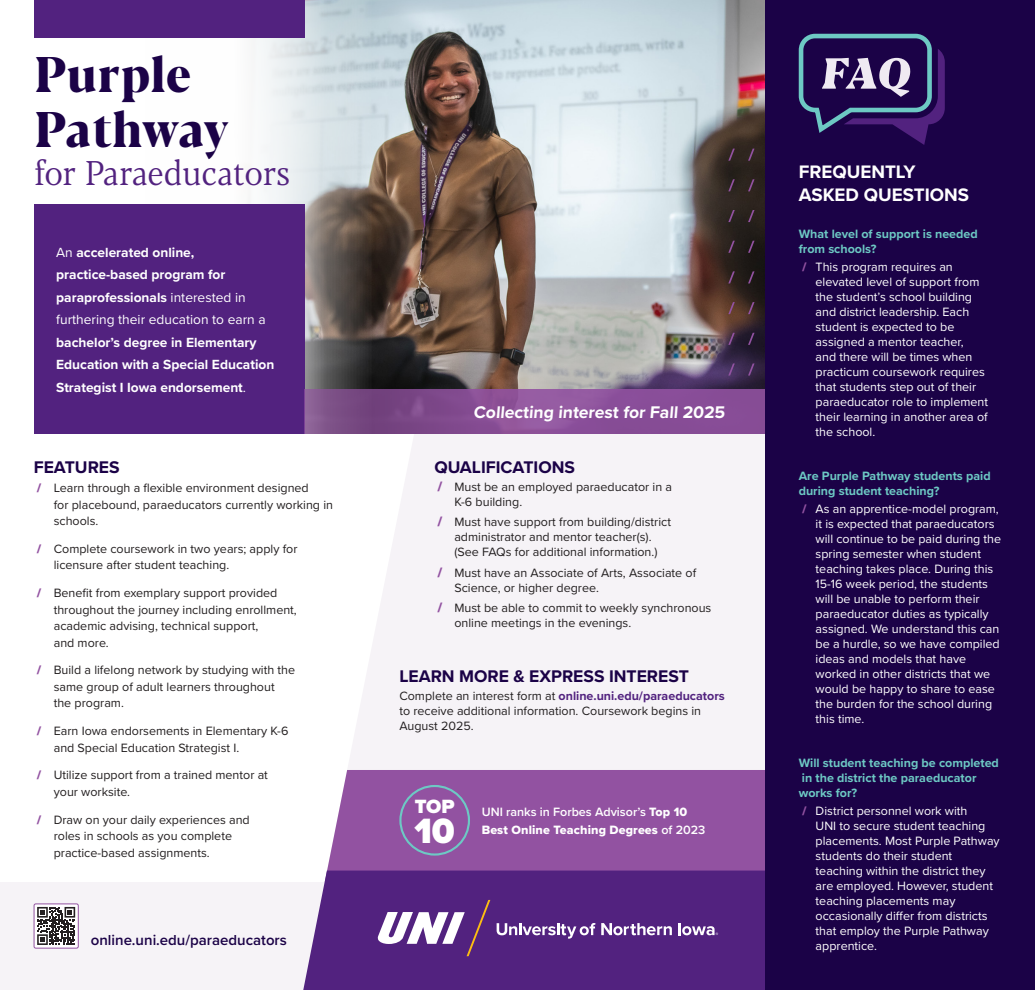
<style>
.page{position:relative;width:1035px;height:990px;background:#fff}
.page>*{position:absolute;margin:0;border:0;box-sizing:border-box;transform-origin:0 0}
.t1{font:700 expanded 49.75px/55.4px "Blacker Pro Dis";letter-spacing:.015em;color:#1b0247;scale:.93 1}
.t2{font:900 36.5px "Proxima Nova";color:#fff}
.t3{font:34.12px "Blacker Pro Tx";letter-spacing:-.015em;color:#52227f;scale:.93 1}
.t4{font:900 19.88px "Proxima Nova";color:#fff}
.t5{font:700 18.75px/22.5px "Proxima Nova";color:#fff}
.t6{font:700 17.5px "Proxima Nova";color:#1b0247}
.t7{font:700 17.5px "Proxima Nova";color:#fff}
.t8{font:600 15px "Proxima Nova";color:#1b0247}
.t9{font:700 13.75px/22.5px "Proxima Nova";color:#fff}
.t10{font:12.5px/16.5px "Proxima Nova";color:#231f20}
.t11{font:12.5px/15px "Proxima Nova";color:#fff}
.t12{font:700 12.5px/15px "Proxima Nova";color:#6dc9c4}
.t13{font:600 12.5px/17.5px "Proxima Nova";color:#fff}
.s1{font-weight:400}
.s2{font-weight:900;color:#9252a1}
.s3{font-weight:900;font-size:13.75px;color:#9252a1}
.s4{font-weight:700;color:#52227f}
.s5{font-family:"Proxima Nova Extrabld";font-weight:400}
</style>
<div class="page">
<svg style="left:303px;top:433px;width:462px;height:337px;fill:#f6f3f7"></svg>
<div style="left:326px;top:770px;width:439px;height:101px;background:#9252a1"></div>
<div style="left:0;top:882px;width:378px;height:108px;background:#f6f3f7"></div>
<div style="left:303px;top:871px;width:462px;height:119px;background:#52227f"></div>
<div style="left:765px;top:0;width:270px;height:990px;background:#1b0247"></div>
<img style="left:372px;top:0;width:393px;height:389px">
<svg style="left:34px;top:0;width:338px;height:389px"></svg>
<div style="left:34px;top:0;width:271px;height:37px;background:#52227f"></div>
<div style="left:34px;top:204px;width:271px;height:229px;background:#52227f"></div>
<svg style="left:304px;top:389px;width:461px;height:44px;background:#854e92"></svg>
<div style="left:399px;top:785px;width:71px;height:71px;border:2px solid #6dc9c4;border-radius:50%"></div>
<svg style="left:34px;top:904px;width:43px;height:44px"></svg>
<div style="left:34px;top:904px;width:45px;height:44px;border:1px solid #9252a1;border-radius:2px"></div>
<svg style="left:378px;top:900px;width:112px;height:56px"></svg>
<svg style="left:497px;top:923px;width:175px;height:16px"></svg>
<svg style="left:678px;top:923px;width:40px;height:12px"></svg>
<svg style="left:798px;top:33px;width:147px;height:112px"></svg>
<svg style="left:748px;top:149px;width:7px;height:12px"></svg>
<svg style="left:748px;top:179px;width:7px;height:12px"></svg>
<svg style="left:748px;top:210px;width:7px;height:12px"></svg>
<svg style="left:748px;top:241px;width:7px;height:12px"></svg>
<svg style="left:748px;top:271px;width:7px;height:12px"></svg>
<svg style="left:748px;top:302px;width:7px;height:12px"></svg>
<svg style="left:728px;top:149px;width:7px;height:12px"></svg>
<svg style="left:728px;top:179px;width:7px;height:12px"></svg>
<svg style="left:728px;top:210px;width:7px;height:12px"></svg>
<svg style="left:728px;top:241px;width:7px;height:12px"></svg>
<svg style="left:728px;top:271px;width:7px;height:12px"></svg>
<svg style="left:728px;top:302px;width:7px;height:12px"></svg>
<svg style="left:748px;top:333px;width:7px;height:12px"></svg>
<svg style="left:748px;top:363px;width:7px;height:13px"></svg>
<svg style="left:728px;top:333px;width:7px;height:12px"></svg>
<svg style="left:728px;top:363px;width:7px;height:13px"></svg>
<p class="t1" style="left:35px;top:43px;width:210px">Purple<br>Pathway</p>
<p class="t3" style="left:35px;top:151px;width:276px">for Paraeducators</p>
<p class="t9" style="left:56px;top:241px;width:220px"><span class="s1">An</span> accelerated online, practice-based program for paraprofessionals <span class="s1">interested in furthering their education to earn a </span>bachelor’s degree in Elementary<br>Education with a Special Education<br>Strategist I Iowa endorsement<span class="s1">.</span></p>
<p class="t6" style="left:34px;top:454px;width:87px">FEATURES</p>
<p class="t10" style="left:54px;top:479px;width:281px;text-indent:-17px"><span class="s2">/</span> Learn through a flexible environment designed<br>for placebound, paraeducators currently working in schools.</p>
<p class="t10" style="left:54px;top:540px;width:245px;text-indent:-17px"><span class="s2">/</span> Complete coursework in two years; apply for licensure after student teaching.</p>
<p class="t10" style="left:54px;top:584px;width:245px;text-indent:-17px"><span class="s2">/</span> Benefit from exemplary support provided throughout the journey including enrollment, academic advising, technical support,<br>and more.</p>
<p class="t10" style="left:54px;top:661px;width:243px;text-indent:-17px"><span class="s2">/</span> Build a lifelong network by studying with the same group of adult learners throughout the program.</p>
<p class="t10" style="left:54px;top:722px;width:236px;text-indent:-17px"><span class="s2">/</span> Earn Iowa endorsements in Elementary K-6 and Special Education Strategist I.</p>
<p class="t10" style="left:54px;top:766px;width:216px;text-indent:-17px"><span class="s2">/</span> Utilize support from a trained mentor at your worksite.</p>
<p class="t10" style="left:54px;top:811px;width:198px;text-indent:-17px"><span class="s2">/</span> Draw on your daily experiences and roles in schools as you complete practice-based assignments.</p>
<p class="t8" style="left:91px;top:929px;width:198px">online.uni.edu/paraeducators</p>
<p class="t7" style="left:474px;top:399px;width:255px">Collecting interest for Fall 2025</p>
<p class="t6" style="left:434px;top:454px;width:142px">QUALIFICATIONS</p>
<p class="t10" style="left:454px;top:478px;width:219px;line-height:15px;text-indent:-17px"><span class="s3">/</span> Must be an employed paraeducator in a<br>K-6 building.</p>
<p class="t10" style="left:437px;top:514px;width:235px;line-height:15px;text-align:center"><span class="s3">/</span> Must have support from building/district administrator and mentor teacher(s).<br>(See FAQs for additional information.)</p>
<p class="t10" style="left:454px;top:565px;width:243px;line-height:15px;text-indent:-17px"><span class="s3">/</span> Must have an Associate of Arts, Associate of<br>Science, or higher degree.</p>
<p class="t10" style="left:454px;top:600px;width:259px;line-height:15px;text-indent:-17px"><span class="s3">/</span> Must be able to commit to weekly synchronous online meetings in the evenings.</p>
<p class="t6" style="left:399px;top:664px;width:291px">LEARN MORE &amp; EXPRESS INTEREST</p>
<p class="t10" style="left:399px;top:688px;width:327px;line-height:15px">Complete an interest form at <span class="s4">online.uni.edu/paraeducators </span>to receive additional information. Coursework begins in<br>August 2025.</p>
<p class="t4" style="left:415px;top:792px;width:41px">TOP</p>
<p class="t2" style="left:414px;top:804px;width:42px">10</p>
<p class="t13" style="left:482px;top:803px;width:225px">UNI ranks in Forbes Advisor’s <span class="s5">Top 10<br>Best Online Teaching Degrees</span> of 2023</p>
<p class="t5" style="left:799px;top:160px;width:172px">FREQUENTLY<br>ASKED QUESTIONS</p>
<p class="t12" style="left:799px;top:226px;width:181px">What level of support is needed from schools?</p>
<p class="t11" style="left:816px;top:259px;width:174px;text-indent:-13px"><span class="s2">/</span> This program requires an elevated level of support from the student’s school building and district leadership. Each student is expected to be assigned a mentor teacher,<br>and there will be times when practicum coursework requires that students step out of their paraeducator role to implement their learning in another area of the school.</p>
<p class="t12" style="left:799px;top:468px;width:193px">Are Purple Pathway students paid during student teaching?</p>
<p class="t11" style="left:816px;top:501px;width:187px;text-indent:-13px"><span class="s2">/</span> As an apprentice-model program, it is expected that paraeducators will continue to be paid during the spring semester when student teaching takes place. During this<br>15-16 week period, the students will be unable to perform their paraeducator duties as typically assigned. We understand this can be a hurdle, so we have compiled ideas and models that have worked in other districts that we would be happy to share to ease the burden for the school during this time.</p>
<p class="t12" style="left:799px;top:755px;width:202px">Will student teaching be completed in the district the paraeducator works for?</p>
<p class="t11" style="left:816px;top:803px;width:186px;text-indent:-13px"><span class="s2">/</span> District personnel work with<br>UNI to secure student teaching placements. Most Purple Pathway students do their student teaching within the district they are employed. However, student teaching placements may occasionally differ from districts that employ the Purple Pathway apprentice.</p>
</div>
